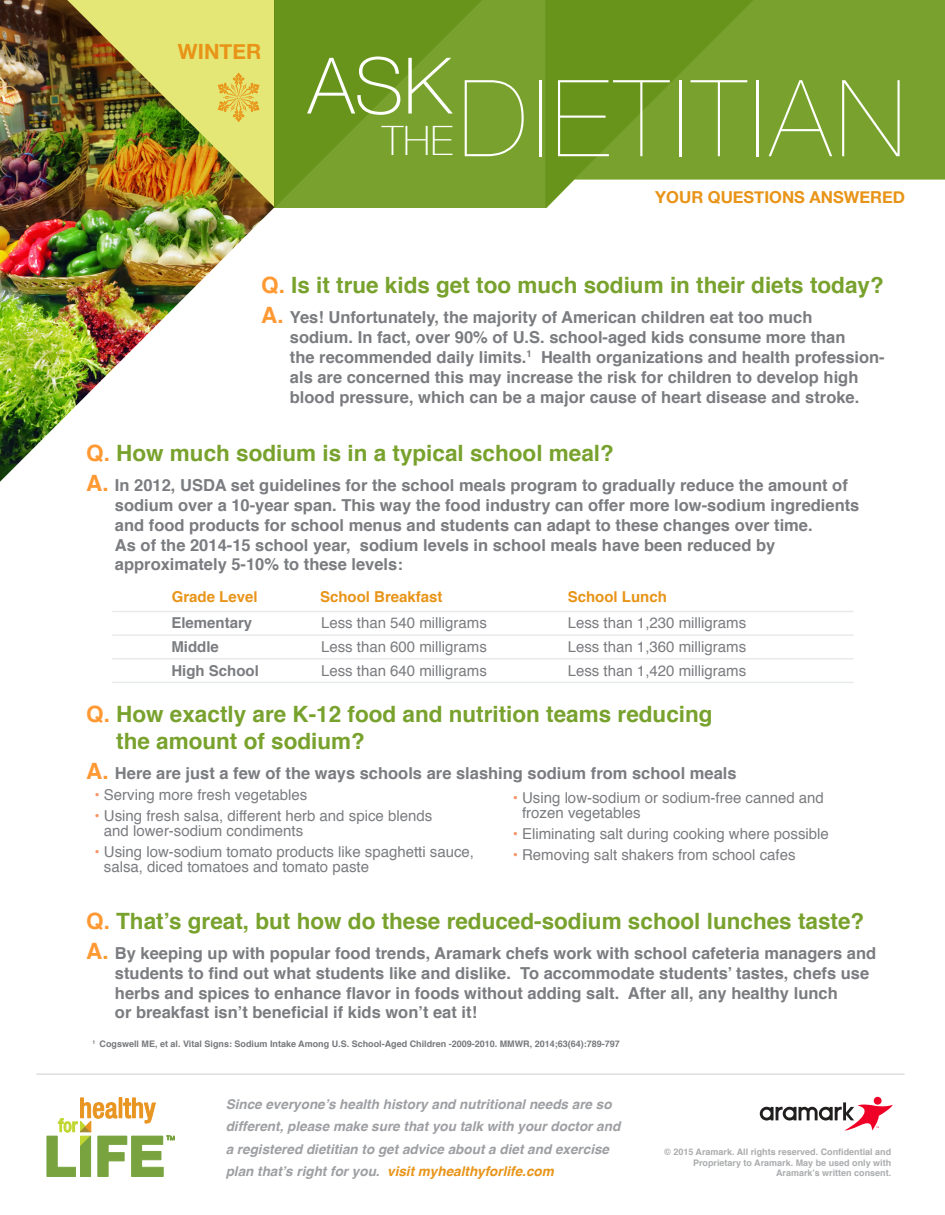
<style>
.page{position:relative;width:945px;height:1215px;background:#fff}
.page>*{position:absolute;margin:0;border:0;box-sizing:border-box;transform-origin:0 0}
.t1{font:200 106.5px "Helvetica Neue";letter-spacing:.05em;color:#fff}
.t2{font:100 78px "Helvetica Neue";color:#fff}
.t3{font:100 40.5px "Helvetica Neue";color:#fff}
.t4{font:700 22.5px/27px "Helvetica";color:#78a22d}
.t5{font:700 21px "Helvetica Neue";color:#e89418}
.t6{font:700 16.5px/19.8px "Helvetica";color:#7a7c7f}
.t7{font:700 16.5px "Helvetica Neue";color:#e89418}
.t8{font:15px/15px "Helvetica";color:#7a7c7f}
.t9{font:700 15px "Helvetica";color:#e89418}
.t10{font:700 15px "Helvetica";color:#7a7c7f}
.t11{font:italic 700 13.5px/22.5px "Helvetica";color:#9d9fa2}
.t12{font:700 9px/10.8px "Helvetica";color:#76787b;text-align:right}
.s1{color:#f93}
.s2{font-size:22.5px;color:#f93}
.s3{color:#f79567}
.s4{color:#e89418}
</style>
<div class="page">
<img style="left:0;top:0;width:274px;height:482px">
<div style="left:274px;top:0;width:671px;height:207px;background:#78a22d"></div>
<img style="left:47px;top:0;width:227px;height:207px">
<svg style="left:546px;top:0;width:271px;height:180px"></svg>
<svg style="left:274px;top:0;width:272px;height:208px"></svg>
<svg style="left:760px;top:1097px;width:133px;height:33px"></svg>
<svg style="left:47px;top:1098px;width:127px;height:79px"></svg>
<hr style="left:36px;top:1073px;width:868px;height:2px;background:#dddee0">
<svg style="left:516px;top:180px;width:429px;height:28px;background:#f0f4e8"></svg>
<hr style="left:112px;top:611px;width:742px;height:1px;background:#e9eaeb">
<hr style="left:112px;top:634px;width:742px;height:2px;background:#e9eaeb">
<hr style="left:112px;top:658px;width:742px;height:2px;background:#e9eaeb">
<hr style="left:112px;top:682px;width:742px;height:1px;background:#e9eaeb">
<svg style="left:218px;top:73px;width:42px;height:49px;background:#e4cf5a"></svg>
<p class="t5" style="left:178px;top:35px;width:85px">WINTER</p>
<p class="t2" style="left:308px;top:27px;width:145px">ASK</p>
<p class="t3" style="left:382px;top:110px;width:72px">THE</p>
<p class="t1" style="left:459px;top:36px;width:448px">DIETITIAN</p>
<p class="t7" style="left:655px;top:184px;width:251px">YOUR QUESTIONS ANSWERED</p>
<p class="t4" style="left:261px;top:272px;width:624px"><span class="s1">Q.</span> Is it true kids get too much sodium in their diets today?</p>
<p class="t6" style="left:290px;top:308px;width:596px;text-indent:-29px"><span class="s2">A.</span> Yes! Unfortunately, the majority of American children eat too much<br>sodium. In fact, over 90% of U.S. school-aged kids consume more than<br>the recommended daily limits.<sup>1</sup> Health organizations and health profession&shy;als are concerned this may increase the risk for children to develop high blood pressure, which can be a major cause of heart disease and stroke.</p>
<p class="t4" style="left:86px;top:440px;width:529px"><span class="s1">Q.</span> How much sodium is in a typical school meal?</p>
<p class="t6" style="left:115px;top:476px;width:746px;text-indent:-29px"><span class="s2">A.</span> In 2012, USDA set guidelines for the school meals program to gradually reduce the amount of sodium over a 10-year span. This way the food industry can offer more low-sodium ingredients and food products for school menus and students can adapt to these changes over time.<br>As of the 2014-15 school year, sodium levels in school meals have been reduced by approximately 5-10% to these levels:</p>
<p class="t9" style="left:172px;top:585px;width:87px">Grade Level</p>
<p class="t9" style="left:320px;top:585px;width:124px">School Breakfast</p>
<p class="t9" style="left:568px;top:585px;width:101px">School Lunch</p>
<p class="t8" style="left:321px;top:616px;width:167px">Less than 540 milligrams</p>
<p class="t8" style="left:321px;top:640px;width:167px">Less than 600 milligrams</p>
<p class="t8" style="left:321px;top:664px;width:167px">Less than 640 milligrams</p>
<p class="t10" style="left:171px;top:611px;width:82px">Elementary</p>
<p class="t10" style="left:171px;top:635px;width:49px">Middle</p>
<p class="t10" style="left:171px;top:659px;width:89px">High School</p>
<p class="t8" style="left:568px;top:616px;width:180px">Less than 1,230 milligrams</p>
<p class="t8" style="left:568px;top:640px;width:180px">Less than 1,360 milligrams</p>
<p class="t8" style="left:568px;top:664px;width:180px">Less than 1,420 milligrams</p>
<p class="t4" style="left:116px;top:701px;width:598px;text-indent:-30px"><span class="s1">Q.</span> How exactly are K-12 food and nutrition teams reducing the amount of sodium?</p>
<p class="t6" style="left:86px;top:763px;width:652px"><span class="s2">A.</span> Here are just a few of the ways schools are slashing sodium from school meals</p>
<p class="t8" style="left:95px;top:788px;width:214px"><span class="s3">•</span> Serving more fresh vegetables</p>
<p class="t8" style="left:104px;top:809px;width:330px;text-indent:-9px"><span class="s3">•</span> Using fresh salsa, different herb and spice blends and lower-sodium condiments</p>
<p class="t8" style="left:104px;top:845px;width:372px;text-indent:-9px"><span class="s3">•</span> Using low-sodium tomato products like spaghetti sauce, salsa, diced tomatoes and tomato paste</p>
<p class="t4" style="left:86px;top:908px;width:780px"><span class="s1">Q.</span> That’s great, but how do these reduced-sodium school lunches taste?</p>
<p class="t6" style="left:115px;top:943px;width:763px;text-indent:-29px"><span class="s2">A.</span> By keeping up with popular food trends, Aramark chefs work with school cafeteria managers and students to find out what students like and dislike. To accommodate students’ tastes, chefs use herbs and spices to enhance flavor in foods without adding salt. After all, any healthy lunch<br>or breakfast isn’t beneficial if kids won’t eat it!</p>
<p class="t8" style="left:522px;top:790px;width:303px;text-indent:-9px"><span class="s3">•</span> Using low-sodium or sodium-free canned and frozen vegetables</p>
<p class="t8" style="left:513px;top:826px;width:318px"><span class="s3">•</span> Eliminating salt during cooking where possible</p>
<p class="t8" style="left:513px;top:847px;width:284px"><span class="s3">•</span> Removing salt shakers from school cafes</p>
<p class="t12" style="left:92px;top:1039px;width:529px"><sup>1</sup> Cogswell ME, et al. Vital Signs: Sodium Intake Among U.S. School-Aged Children -2009-2010. MMWR, 2014;63(64):789-797</p>
<p class="t11" style="left:226px;top:1093px;width:396px">Since everyone’s health history and nutritional needs are so different, please make sure that you talk with your doctor and a registered dietitian to get advice about a diet and exercise plan that’s right for you. <span class="s4">visit myhealthyforlife.com</span></p>
<p class="t12" style="left:664px;top:1146px;width:229px">© 2015 Aramark. All rights reserved. Confidential and<br>Proprietary to Aramark. May be used only with<br>Aramark’s written consent.</p>
</div>
